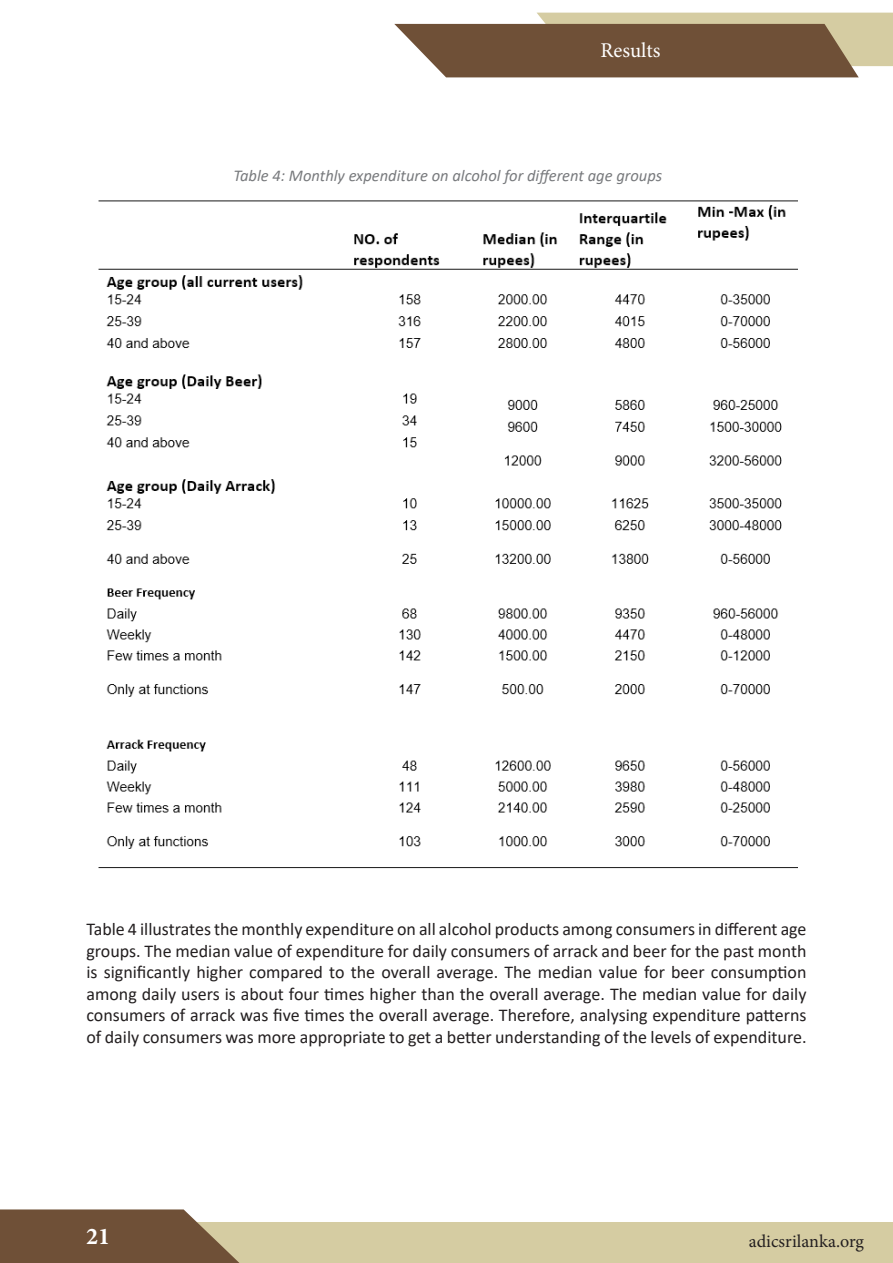
<style>
.page{position:relative;width:893px;height:1263px;background:#fff}
.page>*{position:absolute;margin:0;border:0;box-sizing:border-box;transform-origin:0 0}
.t1{font:700 24px "Minion Pro";color:#fff}
.t2{font:21px "Minion Pro";color:#fff}
.t3{font:18px/21.6px "Calibri";color:#231f20;text-align:justify}
.t4{font:18px "Minion Pro";color:#231f20}
.t5{font:italic 16.5px "Calibri";color:#787a7d}
</style>
<div class="page">
<div style="left:0;top:1222px;width:893px;height:41px;background:#d5cca2"></div>
<svg style="left:394px;top:13px;width:499px;height:64px;background:#927a60"></svg>
<img style="left:98px;top:200px;width:700px;height:669px">
<svg style="left:0;top:1209px;width:239px;height:54px;background:#7d6149"></svg>
<p class="t2" style="left:600px;top:36px;width:62px">Results</p>
<p class="t5" style="left:233px;top:164px;width:430px">Table 4: Monthly expenditure on alcohol for different age groups</p>
<p class="t3" style="left:86px;top:918px;width:722px">Table 4 illustrates the monthly expenditure on all alcohol products among consumers in different age groups. The median value of expenditure for daily consumers of arrack and beer for the past month is significantly higher compared to the overall average. The median value for beer consumption among daily users is about four times higher than the overall average. The median value for daily consumers of arrack was five times the overall average. Therefore, analysing expenditure patterns of daily consumers was more appropriate to get a better understanding of the levels of expenditure.</p>
<p class="t1" style="left:86px;top:1220px;width:25px">21</p>
<p class="t4" style="left:749px;top:1229px;width:117px">adicsrilanka.org</p>
</div>
